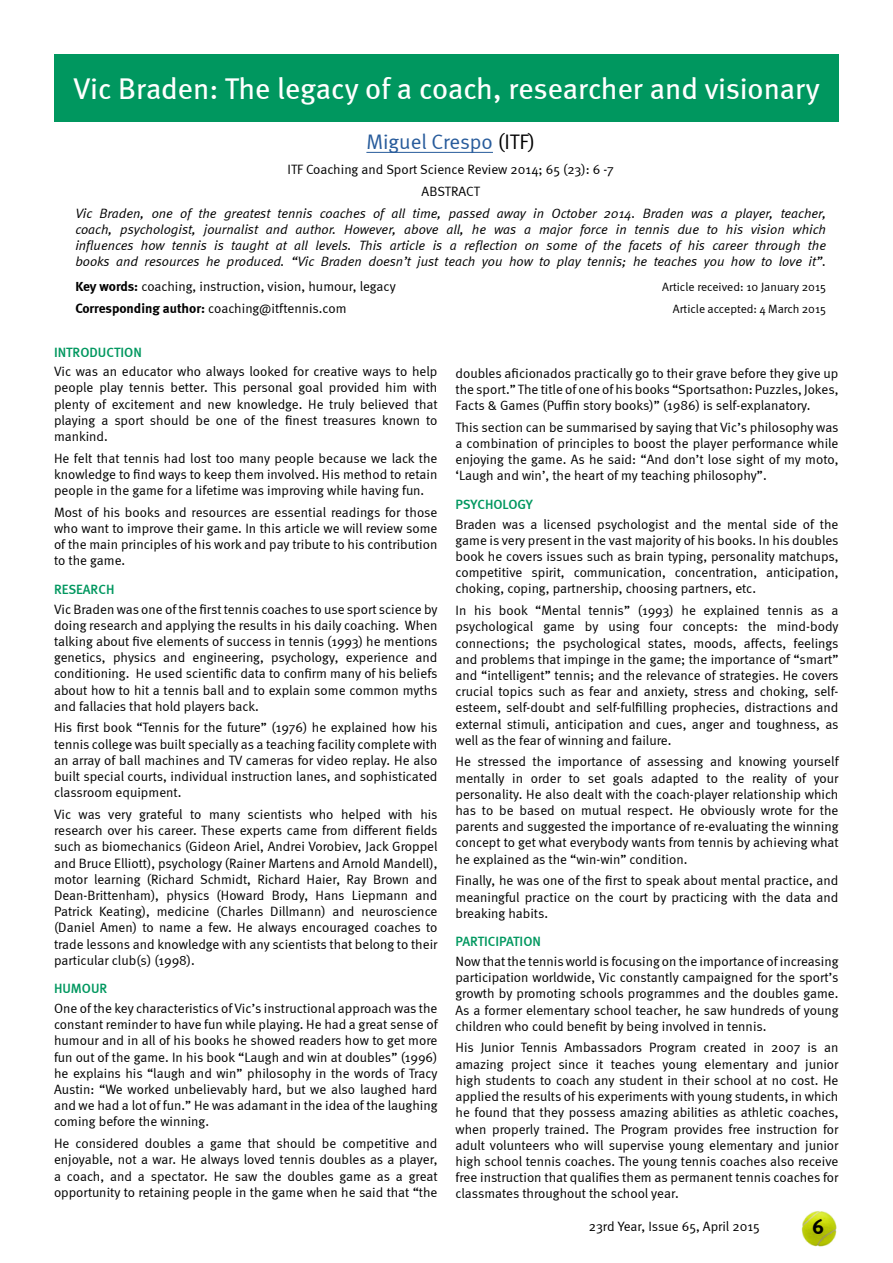
<style>
.page{position:relative;width:893px;height:1263px;background:#fff}
.page>*{position:absolute;margin:0;border:0;box-sizing:border-box;transform-origin:0 0}
.t1{font:30px "Meta";color:#fff}
.t2{font:21px "Meta Normal";color:#275b9b}
.t3{font:700 21px "Meta";color:#000}
.t4{font:13.5px/16.2px "Meta Normal";color:#000;text-align:justify}
.t5{font:italic 13.5px/16.2px "Meta Normal";color:#000;text-align:justify}
.t6{font:13.5px "Meta Medium LF";color:#00975f}
.t7{font:12px "Meta Normal";color:#000}
.s1{color:#000}
.s2{font-family:"Meta";font-weight:700}
</style>
<div class="page">
<img style="left:801px;top:1211px;width:36px;height:36px">
<div style="left:54px;top:54px;width:785px;height:67px;background:#00975f"></div>
<hr style="left:366px;top:152px;width:127px;height:1px;background:#275b9b">
<h1 class="t1" style="left:73px;top:71px;width:748px">Vic Braden: The legacy of a coach, researcher and visionary</h1>
<h2 class="t2" style="left:366px;top:130px;width:170px">Miguel Crespo <span class="s1">(ITF)</span></h2>
<p class="t4" style="left:288px;top:158px;width:328px;line-height:21.8px;text-align:center">ITF Coaching and Sport Science Review 2014; 65 (23): 6 -7<br>ABSTRACT</p>
<p class="t5" style="left:75px;top:205px;width:752px">Vic Braden, one of the greatest tennis coaches of all time, passed away in October 2014. Braden was a player, teacher, coach, psychologist, journalist and author. However, above all, he was a major force in tennis due to his vision which influences how tennis is taught at all levels. This article is a reflection on some of the facets of his career through the books and resources he produced. “Vic Braden doesn’t just teach you how to play tennis; he teaches you how to love it”.</p>
<p class="t4" style="left:75px;top:278px;width:322px"><span class="s2">Key words:</span> coaching, instruction, vision, humour, legacy</p>
<p class="t7" style="left:662px;top:280px;width:165px">Article received: 10 January 2015</p>
<p class="t4" style="left:75px;top:300px;width:273px"><span class="s2">Corresponding author:</span> coaching@itftennis.com</p>
<p class="t7" style="left:673px;top:301px;width:155px">Article accepted: 4 March 2015</p>
<p class="t6" style="left:54px;top:344px;width:89px">INTRODUCTION</p>
<p class="t4" style="left:54px;top:363px;width:385px">Vic was an educator who always looked for creative ways to help people play tennis better. This personal goal provided him with plenty of excitement and new knowledge. He truly believed that playing a sport should be one of the finest treasures known to mankind.</p>
<p class="t4" style="left:54px;top:450px;width:385px">He felt that tennis had lost too many people because we lack the knowledge to find ways to keep them involved. His method to retain people in the game for a lifetime was improving while having fun.</p>
<p class="t4" style="left:54px;top:504px;width:385px">Most of his books and resources are essential readings for those who want to improve their game. In this article we will review some of the main principles of his work and pay tribute to his contribution to the game.</p>
<p class="t6" style="left:54px;top:581px;width:62px">RESEARCH</p>
<p class="t4" style="left:54px;top:601px;width:385px">Vic Braden was one of the first tennis coaches to use sport science by doing research and applying the results in his daily coaching. When talking about five elements of success in tennis (1993) he mentions genetics, physics and engineering, psychology, experience and conditioning. He used scientific data to confirm many of his beliefs about how to hit a tennis ball and to explain some common myths and fallacies that hold players back.</p>
<p class="t4" style="left:54px;top:719px;width:385px">His first book “Tennis for the future” (1976) he explained how his tennis college was built specially as a teaching facility complete with an array of ball machines and TV cameras for video replay. He also built special courts, individual instruction lanes, and sophisticated classroom equipment.</p>
<p class="t4" style="left:54px;top:806px;width:385px">Vic was very grateful to many scientists who helped with his research over his career. These experts came from different fields such as biomechanics (Gideon Ariel, Andrei Vorobiev, Jack Groppel and Bruce Elliott), psychology (Rainer Martens and Arnold Mandell), motor learning (Richard Schmidt, Richard Haier, Ray Brown and Dean-Brittenham), physics (Howard Brody, Hans Liepmann and Patrick Keating), medicine (Charles Dillmann) and neuroscience (Daniel Amen) to name a few. He always encouraged coaches to trade lessons and knowledge with any scientists that belong to their particular club(s) (1998).</p>
<p class="t6" style="left:54px;top:981px;width:55px">HUMOUR</p>
<p class="t4" style="left:54px;top:1000px;width:385px">One of the key characteristics of Vic’s instructional approach was the constant reminder to have fun while playing. He had a great sense of humour and in all of his books he showed readers how to get more fun out of the game. In his book “Laugh and win at doubles” (1996) he explains his “laugh and win” philosophy in the words of Tracy Austin: “We worked unbelievably hard, but we also laughed hard and we had a lot of fun.” He was adamant in the idea of the laughing coming before the winning.</p>
<p class="t4" style="left:54px;top:1135px;width:385px">He considered doubles a game that should be competitive and enjoyable, not a war. He always loved tennis doubles as a player, a coach, and a spectator. He saw the doubles game as a great opportunity to retaining people in the game when he said that “the</p>
<p class="t4" style="left:455px;top:365px;width:384px">doubles aficionados practically go to their grave before they give up the sport.” The title of one of his books “Sportsathon: Puzzles, Jokes, Facts &amp; Games (Puffin story books)” (1986) is self-explanatory.</p>
<p class="t4" style="left:455px;top:419px;width:385px">This section can be summarised by saying that Vic’s philosophy was a combination of principles to boost the player performance while enjoying the game. As he said: “And don’t lose sight of my moto, ‘Laugh and win’, the heart of my teaching philosophy”.</p>
<p class="t6" style="left:455px;top:496px;width:79px">PSYCHOLOGY</p>
<p class="t4" style="left:455px;top:516px;width:385px">Braden was a licensed psychologist and the mental side of the game is very present in the vast majority of his books. In his doubles book he covers issues such as brain typing, personality matchups, competitive spirit, communication, concentration, anticipation, choking, coping, partnership, choosing partners, etc.</p>
<p class="t4" style="left:455px;top:602px;width:385px">In his book “Mental tennis” (1993) he explained tennis as a psychological game by using four concepts: the mind-body connections; the psychological states, moods, affects, feelings and problems that impinge in the game; the importance of “smart” and “intelligent” tennis; and the relevance of strategies. He covers crucial topics such as fear and anxiety, stress and choking, self&shy;esteem, self-doubt and self-fulfilling prophecies, distractions and external stimuli, anticipation and cues, anger and toughness, as well as the fear of winning and failure.</p>
<p class="t4" style="left:455px;top:753px;width:385px">He stressed the importance of assessing and knowing yourself mentally in order to set goals adapted to the reality of your personality. He also dealt with the coach-player relationship which has to be based on mutual respect. He obviously wrote for the parents and suggested the importance of re-evaluating the winning concept to get what everybody wants from tennis by achieving what he explained as the “win-win” condition.</p>
<p class="t4" style="left:455px;top:872px;width:384px">Finally, he was one of the first to speak about mental practice, and meaningful practice on the court by practicing with the data and breaking habits.</p>
<p class="t6" style="left:455px;top:934px;width:87px">PARTICIPATION</p>
<p class="t4" style="left:455px;top:953px;width:385px">Now that the tennis world is focusing on the importance of increasing participation worldwide, Vic constantly campaigned for the sport’s growth by promoting schools programmes and the doubles game.<br>As a former elementary school teacher, he saw hundreds of young children who could benefit by being involved in tennis.</p>
<p class="t4" style="left:455px;top:1039px;width:384px">His Junior Tennis Ambassadors Program created in 2007 is an amazing project since it teaches young elementary and junior high students to coach any student in their school at no cost. He applied the results of his experiments with young students, in which he found that they possess amazing abilities as athletic coaches, when properly trained. The Program provides free instruction for adult volunteers who will supervise young elementary and junior high school tennis coaches. The young tennis coaches also receive free instruction that qualifies them as permanent tennis coaches for classmates throughout the school year.</p>
<p class="t4" style="left:589px;top:1218px;width:172px">23rd Year, Issue 65, April 2015</p>
<h2 class="t3" style="left:812px;top:1214px;width:14px">6</h2>
</div>
